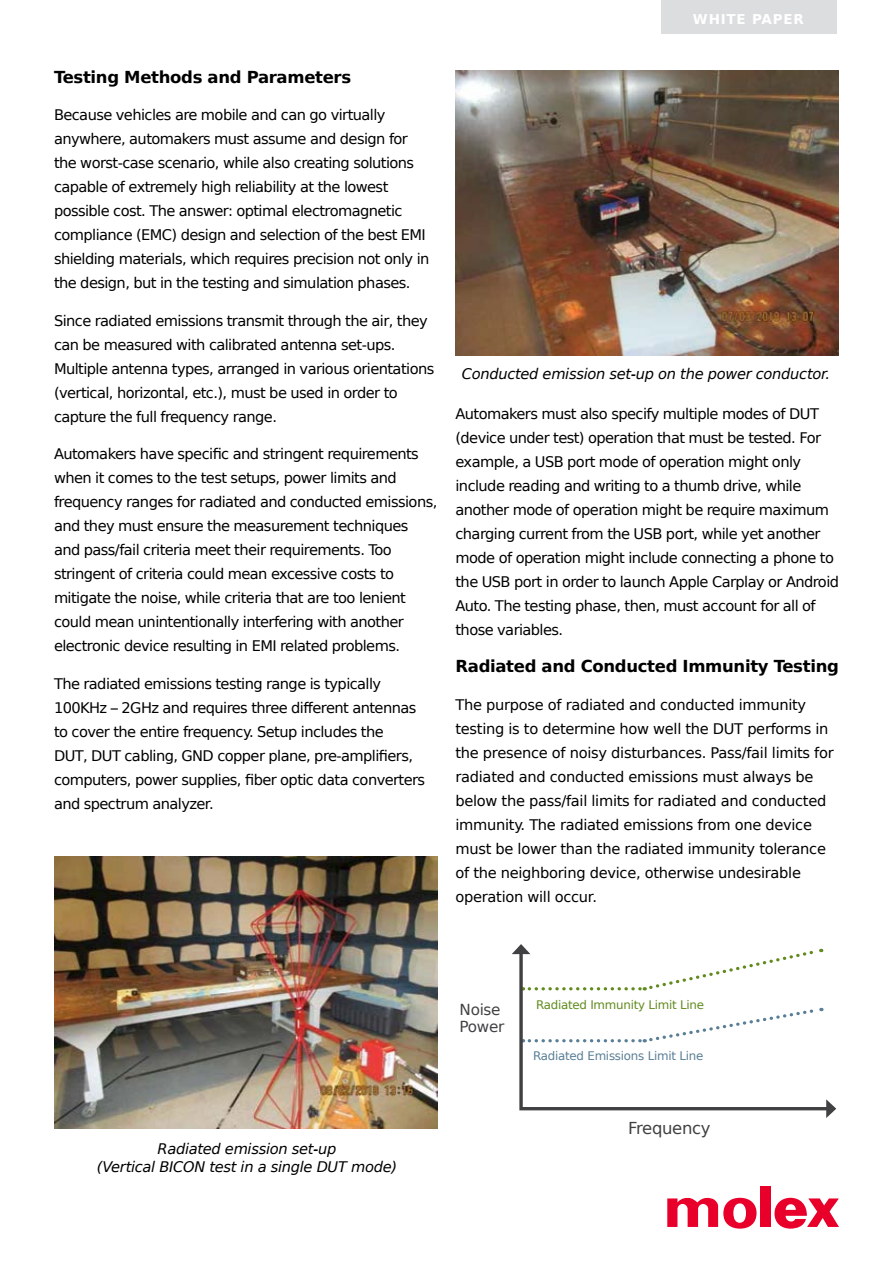
<style>
.page{position:relative;width:893px;height:1263px;background:#fff}
.page>*{position:absolute;margin:0;border:0;box-sizing:border-box;transform-origin:0 0}
.t1{font:700 16.5px "Bitstream Vera Sans";letter-spacing:-.02em;color:#000}
.t2{font:16.5px "Bitstream Vera Sans";letter-spacing:-.02em;color:#414042}
.t3{font:15.15px/17px "Bitstream Vera Sans";letter-spacing:-.02em;color:#414042}
.t4{font:14.7px/24px "Bitstream Vera Sans";letter-spacing:-.04em;color:#000}
.t5{font:14.7px/24px "Bitstream Vera Sans";letter-spacing:-.02em;color:#000}
.t6{font:italic 14.7px/18px "Bitstream Vera Sans";letter-spacing:-.02em;color:#000;text-align:center}
.t7{font:700 13.5px "Bitstream Vera Sans";letter-spacing:.06em;color:#fff}
.t8{font:11.85px "Bitstream Vera Sans";letter-spacing:-.02em;color:#597e96}
.t9{font:11.85px "Bitstream Vera Sans";letter-spacing:-.02em;color:#618b1d}
</style>
<div class="page">
<div style="left:760px;top:1186px;width:10px;height:41px;background:#e8002a"></div>
<svg style="left:667px;top:1197px;width:89px;height:31px"></svg>
<svg style="left:774px;top:1198px;width:65px;height:30px"></svg>
<img style="left:54px;top:856px;width:383px;height:272px">
<img style="left:455px;top:70px;width:384px;height:286px">
<div style="left:662px;top:0;width:175px;height:33px;background:#dcddde"></div>
<svg style="left:519px;top:949px;width:307px;height:162px"></svg>
<svg style="left:512px;top:944px;width:310px;height:47px"></svg>
<svg style="left:826px;top:1099px;width:10px;height:19px"></svg>
<p class="t1" style="left:54px;top:67px;width:299px">Testing Methods and Parameters</p>
<p class="t4" style="left:54px;top:103px;width:377px">Because vehicles are mobile and can go virtually anywhere, automakers must assume and design for the worst-case scenario, while also creating solutions capable of extremely high reliability at the lowest possible cost. The answer: optimal electromagnetic compliance (EMC) design and selection of the best EMI shielding materials, which requires precision not only in the design, but in the testing and simulation phases.</p>
<p class="t4" style="left:54px;top:308px;width:382px">Since radiated emissions transmit through the air, they can be measured with calibrated antenna set-ups.<br>Multiple antenna types, arranged in various orientations (vertical, horizontal, etc.), must be used in order to capture the full frequency range.</p>
<p class="t4" style="left:54px;top:442px;width:385px">Automakers have specific and stringent requirements when it comes to the test setups, power limits and frequency ranges for radiated and conducted emissions, and they must ensure the measurement techniques and pass/fail criteria meet their requirements. Too stringent of criteria could mean excessive costs to mitigate the noise, while criteria that are too lenient could mean unintentionally interfering with another electronic device resulting in EMI related problems.</p>
<p class="t4" style="left:54px;top:671px;width:373px">The radiated emissions testing range is typically 100KHz – 2GHz and requires three different antennas to cover the entire frequency. Setup includes the<br>DUT, DUT cabling, GND copper plane, pre-amplifiers, computers, power supplies, fiber optic data converters and spectrum analyzer.</p>
<p class="t7" style="left:693px;top:12px;width:113px">WHITE PAPER</p>
<p class="t6" style="left:462px;top:365px;width:370px">Conducted emission set-up on the power conductor.</p>
<p class="t4" style="left:455px;top:402px;width:385px">Automakers must also specify multiple modes of DUT (device under test) operation that must be tested. For example, a USB port mode of operation might only include reading and writing to a thumb drive, while another mode of operation might be require maximum charging current from the USB port, while yet another mode of operation might include connecting a phone to the USB port in order to launch Apple Carplay or Android Auto. The testing phase, then, must account for all of those variables.</p>
<p class="t1" style="left:455px;top:657px;width:385px">Radiated and Conducted Immunity Testing</p>
<p class="t5" style="left:455px;top:693px;width:380px">The purpose of radiated and conducted immunity testing is to determine how well the DUT performs in the presence of noisy disturbances. Pass/fail limits for radiated and conducted emissions must always be below the pass/fail limits for radiated and conducted immunity. The radiated emissions from one device must be lower than the radiated immunity tolerance of the neighboring device, otherwise undesirable operation will occur.</p>
<p class="t6" style="left:97px;top:1140px;width:302px">Radiated emission set-up<br>(Vertical BICON test in a single DUT mode)</p>
<p class="t3" style="left:460px;top:1001px;width:46px">Noise<br>Power</p>
<p class="t9" style="left:536px;top:998px;width:170px">Radiated Immunity Limit Line</p>
<p class="t8" style="left:533px;top:1049px;width:172px">Radiated Emissions Limit Line</p>
<p class="t2" style="left:628px;top:1118px;width:84px">Frequency</p>
</div>
